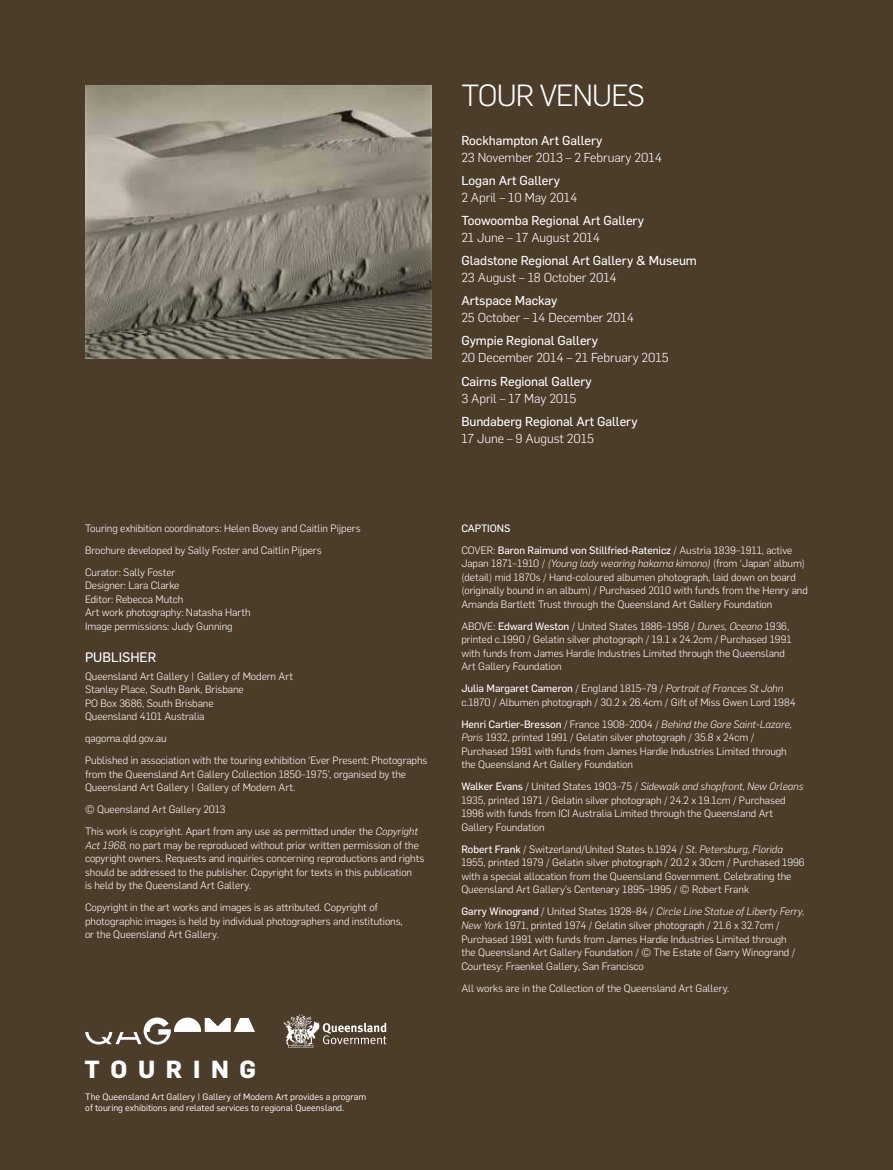
<style>
.page{position:relative;width:893px;height:1170px;background:#fff}
.page>*{position:absolute;margin:0;border:0;box-sizing:border-box;transform-origin:0 0}
.t1{font:300 30px "Flama";letter-spacing:-.03em;color:#fff}
.t2{font:700 24.3px "Flama";letter-spacing:.44em;color:#fff}
.t3{font:13.5px "Flama Basic";color:#fff}
.t4{font:12.75px "Flama Basic";letter-spacing:-.005em;color:#fff}
.t5{font:300 12.75px "Flama";letter-spacing:-.005em;color:#fff}
.t6{font:300 10.5px/13.5px "Flama";letter-spacing:-.005em;color:#fff}
.t7{font:10.5px "Flama Basic";letter-spacing:-.005em;color:#fff}
.t8{font:9.15px/10.9px "Flama";color:#fff}
.s1{font-style:italic}
.s2{font-family:"Flama";font-weight:300}
.s3{font-family:"Flama Basic";font-weight:400}
</style>
<div class="page">
<div style="left:0;top:0;width:893px;height:1169px;background:#4c3c2a"></div>
<svg style="left:85px;top:1017px;width:170px;height:27px"></svg>
<svg style="left:284px;top:1014px;width:102px;height:33px"></svg>
<img style="left:85px;top:85px;width:347px;height:273px">
<p class="t6" style="left:85px;top:516px;width:277px;line-height:22px">Touring exhibition coordinators: Helen Bovey and Caitlin Pijpers<br>Brochure developed by Sally Foster and Caitlin Pijpers<br>Curator: Sally Foster</p>
<p class="t6" style="left:85px;top:578px;width:167px">Designer: Lara Clarke<br>Editor: Rebecca Mutch<br>Art work photography: Natasha Harth<br>Image permissions: Judy Gunning</p>
<p class="t3" style="left:85px;top:647px;width:73px">PUBLISHER</p>
<p class="t6" style="left:85px;top:668px;width:210px">Queensland Art Gallery | Gallery of Modern Art Stanley Place, South Bank, Brisbane<br>PO Box 3686, South Brisbane<br>Queensland 4101 Australia</p>
<p class="t6" style="left:85px;top:726px;width:344px;line-height:22px">qagoma.qld.gov.au<br>Published in association with the touring exhibition ‘Ever Present: Photographs</p>
<p class="t6" style="left:85px;top:766px;width:323px">from the Queensland Art Gallery Collection 1850–1975’, organised by the<br>Queensland Art Gallery | Gallery of Modern Art.</p>
<p class="t6" style="left:85px;top:798px;width:335px;line-height:22px">© Queensland Art Gallery 2013<br>This work is copyright. Apart from any use as permitted under the <span class="s1">Copyright</span></p>
<p class="t6" style="left:85px;top:837px;width:341px"><span class="s1">Act 1968</span>, no part may be reproduced without prior written permission of the copyright owners. Requests and inquiries concerning reproductions and rights should be addressed to the publisher. Copyright for texts in this publication<br>is held by the Queensland Art Gallery.</p>
<p class="t6" style="left:85px;top:900px;width:319px">Copyright in the art works and images is as attributed. Copyright of photographic images is held by individual photographers and institutions, or the Queensland Art Gallery.</p>
<h2 class="t2" style="left:85px;top:1051px;width:173px">TOURING</h2>
<p class="t8" style="left:85px;top:1090px;width:282px">The Queensland Art Gallery | Gallery of Modern Art provides a program of touring exhibitions and related services to regional Queensland.</p>
<h1 class="t1" style="left:461px;top:76px;width:185px">Tour venues</h1>
<p class="t4" style="left:461px;top:131px;width:143px">Rockhampton Art Gallery</p>
<p class="t5" style="left:461px;top:148px;width:202px">23 November 2013 – 2 February 2014</p>
<p class="t4" style="left:461px;top:171px;width:100px">Logan Art Gallery</p>
<p class="t5" style="left:461px;top:188px;width:117px">2 April – 10 May 2014</p>
<p class="t4" style="left:461px;top:211px;width:184px">Toowoomba Regional Art Gallery</p>
<p class="t5" style="left:461px;top:229px;width:140px">21 June – 17 August 2014</p>
<p class="t4" style="left:461px;top:252px;width:237px">Gladstone Regional Art Gallery &amp; Museum</p>
<p class="t5" style="left:461px;top:269px;width:157px">23 August – 18 October 2014</p>
<p class="t4" style="left:461px;top:292px;width:98px">Artspace Mackay</p>
<p class="t5" style="left:461px;top:309px;width:174px">25 October – 14 December 2014</p>
<p class="t4" style="left:461px;top:332px;width:138px">Gympie Regional Gallery</p>
<p class="t5" style="left:461px;top:349px;width:209px">20 December 2014 – 21 February 2015</p>
<p class="t4" style="left:461px;top:372px;width:132px">Cairns Regional Gallery</p>
<p class="t5" style="left:461px;top:389px;width:116px">3 April – 17 May 2015</p>
<p class="t4" style="left:461px;top:412px;width:178px">Bundaberg Regional Art Gallery</p>
<p class="t5" style="left:461px;top:429px;width:134px">17 June – 9 August 2015</p>
<p class="t7" style="left:461px;top:520px;width:51px">CAPTIONS</p>
<p class="t6" style="left:461px;top:542px;width:14px">COVER</p>
<p class="t7" style="left:493px;top:542px;width:301px"><span class="s2">:</span> Baron Raimund von Stillfried-Ratenicz <span class="s2">/ Austria 1839–1911, active</span></p>
<p class="t6" style="left:461px;top:556px;width:348px">Japan 1871–1910 / <span class="s1">(Young lady wearing hakama kimono)</span> (from ‘Japan’ album) (detail) mid 1870s / Hand-coloured albumen photograph, laid down on board (originally bound in an album) / Purchased 2010 with funds from the Henry and Amanda Bartlett Trust through the Queensland Art Gallery Foundation</p>
<p class="t6" style="left:461px;top:618px;width:332px">ABOVE : <span class="s3">Edward Weston</span> / United States 1886–1958 / <span class="s1">Dunes, Oceano</span> 1936, printed c.1990 / Gelatin silver photograph / 19.1 x 24.2cm / Purchased 1991 with funds from James Hardie Industries Limited through the Queensland Art Gallery Foundation</p>
<p class="t6" style="left:461px;top:681px;width:336px"><span class="s3">Julia Margaret Cameron</span> / England 1815–79 / <span class="s1">Portrait of Frances St John </span>c.1870 / Albumen photograph / 30.2 x 26.4cm / Gift of Miss Gwen Lord 1984</p>
<p class="t6" style="left:461px;top:716px;width:332px"><span class="s3">Henri Cartier-Bresson</span> / France 1908–2004 / <span class="s1">Behind the Gare Saint-Lazare, Paris</span> 1932, printed 1991 / Gelatin silver photograph / 35.8 x 24cm / Purchased 1991 with funds from James Hardie Industries Limited through the Queensland Art Gallery Foundation</p>
<p class="t6" style="left:461px;top:779px;width:344px"><span class="s3">Walker Evans</span> / United States 1903–75 / <span class="s1">Sidewalk and shopfront, New Orleans </span>1935, printed 1971 / Gelatin silver photograph / 24.2 x 19.1cm / Purchased 1996 with funds from ICI Australia Limited through the Queensland Art Gallery Foundation</p>
<p class="t6" style="left:461px;top:841px;width:345px"><span class="s3">Robert Frank</span> / Switzerland/United States b.1924 / <span class="s1">St. Petersburg, Florida </span>1955, printed 1979 / Gelatin silver photograph / 20.2 x 30cm / Purchased 1996 with a special allocation from the Queensland Government. Celebrating the Queensland Art Gallery’s Centenary 1895–1995 / © Robert Frank</p>
<p class="t6" style="left:461px;top:904px;width:344px"><span class="s3">Garry Winogrand</span> / United States 1928–84 / <span class="s1">Circle Line Statue of Liberty Ferry, New York</span> 1971, printed 1974 / Gelatin silver photograph / 21.6 x 32.7cm / Purchased 1991 with funds from James Hardie Industries Limited through<br>the Queensland Art Gallery Foundation / © The Estate of Garry Winogrand / Courtesy: Fraenkel Gallery, San Francisco</p>
<p class="t6" style="left:461px;top:980px;width:270px">All works are in the Collection of the Queensland Art Gallery.</p>
</div>
